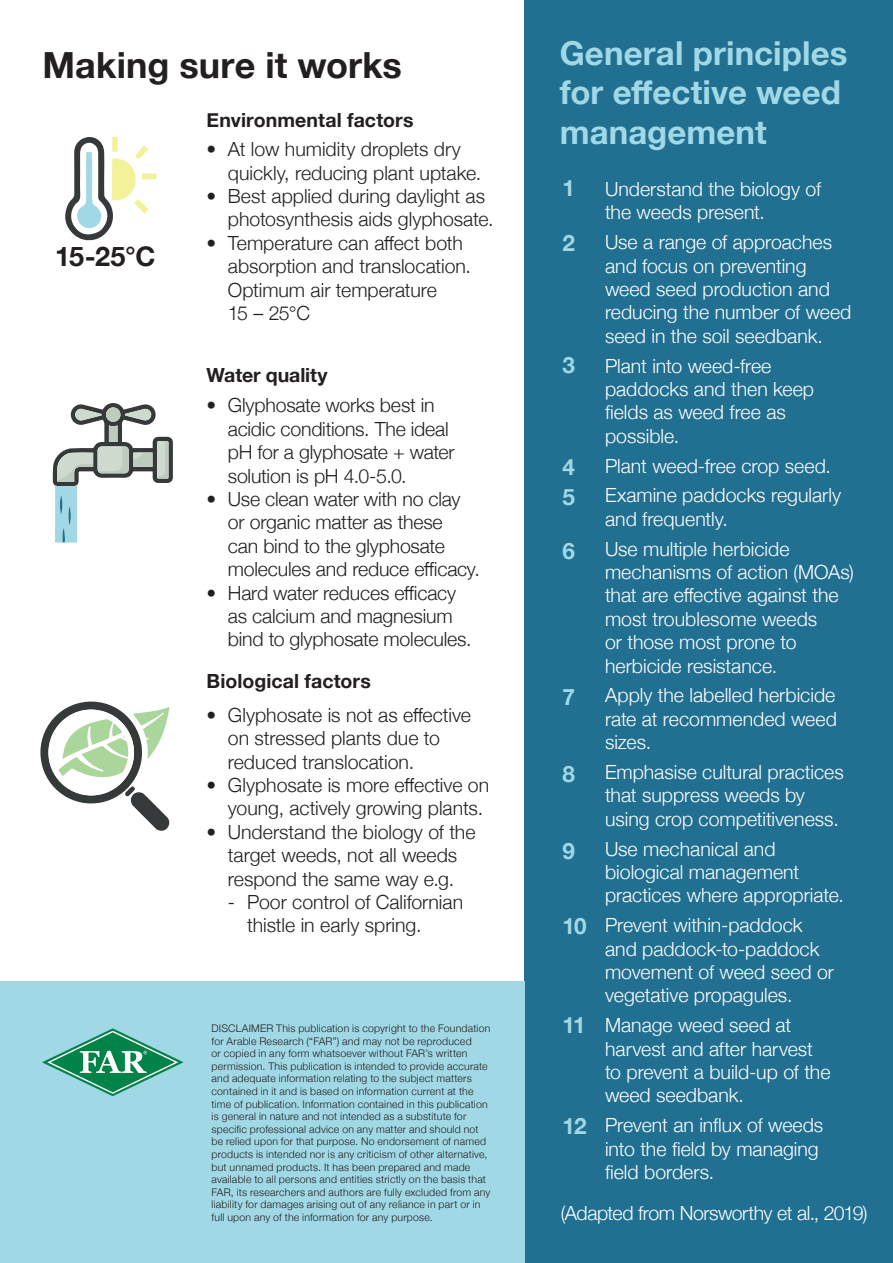
<style>
.page{position:relative;width:893px;height:1263px;background:#fff}
.page>*{position:absolute;margin:0;border:0;box-sizing:border-box;transform-origin:0 0}
.t1{font:700 36px "Helvetica Neue";color:#231f20}
.t2{font:700 33px/39.6px "Helvetica Neue";letter-spacing:.005em;color:#a0d8e5}
.t3{font:700 27px "Helvetica Neue";color:#231f20}
.t4{font:700 22.5px/30.6px "Helvetica Neue";color:#a0d8e5}
.t5{font:300 19.5px/23.4px "Helvetica Neue";color:#fff}
.t6{font:300 19.5px/23.4px "Helvetica Neue";letter-spacing:-.005em;color:#231f20}
.t7{font:700 19.5px "Helvetica Neue";letter-spacing:.005em;color:#231f20}
.t8{font:300 19.5px "Helvetica Neue";letter-spacing:-.03em;color:#fff}
.t9{font:300 10.5px/12.6px "Helvetica Neue";letter-spacing:.02em;color:#231f20}
</style>
<div class="page">
<div style="left:524px;top:0;width:369px;height:1263px;background:#216f91"></div>
<div style="left:0;top:982px;width:524px;height:281px;background:#a0d8e5"></div>
<svg style="left:52px;top:403px;width:121px;height:140px"></svg>
<div style="left:77px;top:486px;width:26px;height:66px;background:#fff"></div>
<div style="left:28px;top:487px;width:27px;height:67px;background:#fff"></div>
<svg style="left:40px;top:701px;width:130px;height:130px"></svg>
<svg style="left:65px;top:136px;width:92px;height:105px"></svg>
<svg style="left:42px;top:1028px;width:142px;height:68px"></svg>
<h1 class="t1" style="left:43px;top:37px;width:361px">Making sure it works</h1>
<h3 class="t3" style="left:55px;top:235px;width:102px">15-25°C</h3>
<p class="t7" style="left:207px;top:105px;width:208px">Environmental factors</p>
<p class="t6" style="left:228px;top:136px;width:255px;text-indent:-21px">• At low humidity droplets dry quickly, reducing plant uptake.</p>
<p class="t6" style="left:228px;top:183px;width:267px;text-indent:-21px">• Best applied during daylight as photosynthesis aids glyphosate.</p>
<p class="t6" style="left:228px;top:230px;width:245px;text-indent:-21px">• Temperature can affect both absorption and translocation.<br>Optimum air temperature<br>15 – 25°C</p>
<p class="t7" style="left:207px;top:360px;width:123px">Water quality</p>
<p class="t6" style="left:228px;top:392px;width:228px;text-indent:-21px">• Glyphosate works best in acidic conditions. The ideal pH for a glyphosate + water solution is pH 4.0-5.0.</p>
<p class="t6" style="left:228px;top:486px;width:253px;text-indent:-21px">• Use clean water with no clay or organic matter as these<br>can bind to the glyphosate molecules and reduce efficacy.</p>
<p class="t6" style="left:228px;top:580px;width:245px;text-indent:-21px">• Hard water reduces efficacy as calcium and magnesium bind to glyphosate molecules.</p>
<p class="t7" style="left:207px;top:666px;width:166px">Biological factors</p>
<p class="t6" style="left:228px;top:702px;width:245px;text-indent:-21px">• Glyphosate is not as effective on stressed plants due to reduced translocation.</p>
<p class="t6" style="left:228px;top:772px;width:263px;text-indent:-21px">• Glyphosate is more effective on young, actively growing plants.</p>
<p class="t6" style="left:207px;top:819px;width:270px;text-align:center">• Understand the biology of the target weeds, not all weeds respond the same way e.g.</p>
<p class="t6" style="left:247px;top:889px;width:218px;text-indent:-19px">- Poor control of Californian thistle in early spring.</p>
<p class="t9" style="left:212px;top:1021px;width:280px">DISCLAIMER This publication is copyright to the Foundation for Arable Research (“FAR”) and may not be reproduced<br>or copied in any form whatsoever without FAR’s written permission. This publication is intended to provide accurate and adequate information relating to the subject matters contained in it and is based on information current at the time of publication. Information contained in this publication is general in nature and not intended as a substitute for specific professional advice on any matter and should not be relied upon for that purpose. No endorsement of named products is intended nor is any criticism of other alternative, but unnamed products. It has been prepared and made available to all persons and entities strictly on the basis that FAR, its researchers and authors are fully excluded from any liability for damages arising out of any reliance in part or in full upon any of the information for any purpose.</p>
<h2 class="t2" style="left:560px;top:34px;width:289px">General principles for effective weed management</h2>
<p class="t5" style="left:605px;top:176px;width:218px">Understand the biology of the weeds present.</p>
<p class="t5" style="left:605px;top:229px;width:248px">Use a range of approaches and focus on preventing weed seed production and reducing the number of weed seed in the soil seedbank.</p>
<p class="t5" style="left:605px;top:353px;width:211px">Plant into weed-free paddocks and then keep fields as weed free as possible.</p>
<p class="t5" style="left:605px;top:449px;width:238px;line-height:29.8px">Plant weed-free crop seed.<br>Examine paddocks regularly</p>
<p class="t5" style="left:605px;top:502px;width:186px;line-height:29.8px">and frequently.<br>Use multiple herbicide</p>
<p class="t5" style="left:605px;top:559px;width:250px">mechanisms of action (MOAs) that are effective against the most troublesome weeds<br>or those most prone to herbicide resistance.</p>
<p class="t5" style="left:605px;top:682px;width:233px;text-align:justify">Apply the labelled herbicide rate at recommended weed sizes.</p>
<p class="t5" style="left:605px;top:759px;width:240px">Emphasise cultural practices that suppress weeds by using crop competitiveness.</p>
<p class="t5" style="left:605px;top:835px;width:240px">Use mechanical and biological management practices where appropriate.</p>
<p class="t5" style="left:605px;top:912px;width:231px">Prevent within-paddock and paddock-to-paddock movement of weed seed or vegetative propagules.</p>
<p class="t5" style="left:605px;top:1012px;width:227px">Manage weed seed at harvest and after harvest to prevent a build-up of the weed seedbank.</p>
<p class="t5" style="left:605px;top:1112px;width:220px">Prevent an influx of weeds into the field by managing field borders.</p>
<p class="t4" style="left:562px;top:173px;width:14px">1</p>
<p class="t4" style="left:562px;top:228px;width:14px">2</p>
<p class="t4" style="left:562px;top:351px;width:14px">3</p>
<p class="t4" style="left:562px;top:452px;width:14px">4<br>5</p>
<p class="t4" style="left:562px;top:536px;width:14px">6</p>
<p class="t4" style="left:562px;top:682px;width:14px">7</p>
<p class="t4" style="left:562px;top:759px;width:14px">8</p>
<p class="t4" style="left:562px;top:836px;width:14px">9</p>
<p class="t4" style="left:562px;top:911px;width:26px">10</p>
<p class="t4" style="left:562px;top:1011px;width:25px">11</p>
<p class="t4" style="left:562px;top:1111px;width:26px">12</p>
<p class="t8" style="left:561px;top:1197px;width:308px">(Adapted from Norsworthy et al., 2019)</p>
</div>
